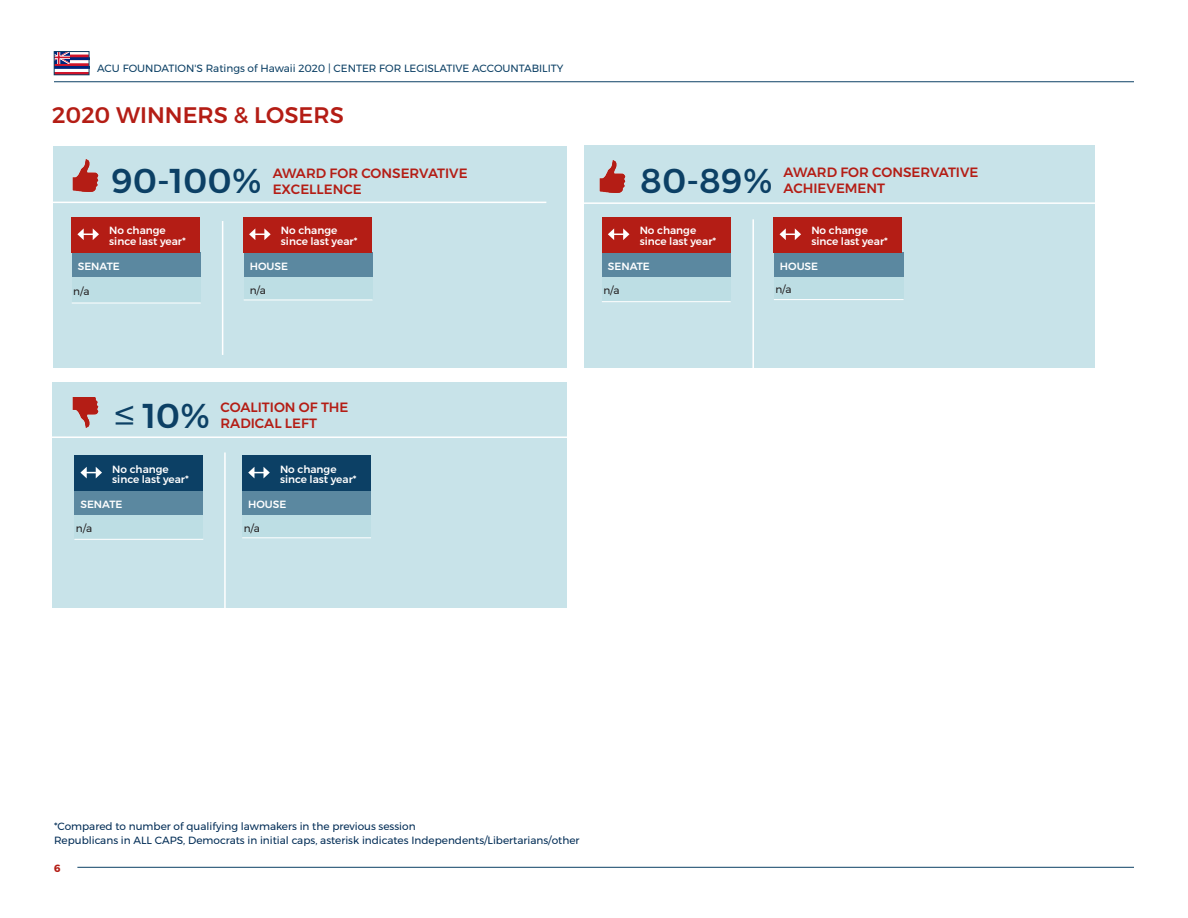
<style>
.page{position:relative;width:1188px;height:918px;background:#fff}
.page>*{position:absolute;margin:0;border:0;box-sizing:border-box;transform-origin:0 0}
.t1{font:500 34.5px "Montserrat";color:#0c4065}
.t2{font:34.5px "Helvetica Neue";color:#0c4065}
.bigredhead{font:500 22.5px "Montserrat";color:#b41d15}
.t3{font:500 13.5px/16.2px "Montserrat";color:#b41d15}
.tabletext{font:500 10.5px/10.5px "Montserrat";color:#fff}
._9_5PTBODYTEXT{font:10.5px "Montserrat";color:#002c55}
.t4{font:10.5px "Montserrat";color:#0c4065}
.tabletext-2{font:10.5px "Montserrat";color:#231f20}
.w-l_name_no_hyphen{font:10.5px "Montserrat";color:#231f20}
.t5{font:700 10.5px "Montserrat";color:#b41d15}
</style>
<div class="page">
<hr style="left:77px;top:867px;width:1057px;height:1px;background:#0c4065">
<hr style="left:54px;top:81px;width:1080px;height:1px;background:#0c4065">
<svg style="left:56px;top:55px;width:31px;height:18px"></svg>
<hr style="left:54px;top:57px;width:35px;height:3px;background:#00247d">
<hr style="left:54px;top:60px;width:35px;height:3px;background:#fff">
<hr style="left:54px;top:66px;width:35px;height:3px;background:#00247d">
<hr style="left:54px;top:69px;width:35px;height:3px;background:#fff">
<svg style="left:56px;top:53px;width:13px;height:10px"></svg>
<div style="left:54px;top:51px;width:35px;height:24px;border:1px solid #0c4065"></div>
<div style="left:54px;top:146px;width:513px;height:222px;background:#c8e3e9"></div>
<hr style="left:12px;top:202px;width:534px;height:1px;background:#fff">
<hr style="left:222px;top:221px;width:1px;height:134px;background:#fff">
<img style="left:72px;top:160px;width:27px;height:32px">
<div style="left:72px;top:252px;width:129px;height:25px;background:#5b88a0"></div>
<div style="left:72px;top:277px;width:129px;height:26px;background:#bddee4"></div>
<hr style="left:72px;top:303px;width:129px;height:1px;background:#fff">
<div style="left:244px;top:252px;width:129px;height:25px;background:#5b88a0"></div>
<div style="left:244px;top:277px;width:129px;height:23px;background:#bddee4"></div>
<hr style="left:244px;top:300px;width:129px;height:1px;background:#fff">
<div style="left:584px;top:146px;width:511px;height:222px;background:#c8e3e9"></div>
<hr style="left:576px;top:202px;width:612px;height:2px;background:#fff">
<img style="left:599px;top:160px;width:27px;height:32px">
<hr style="left:752px;top:219px;width:2px;height:163px;background:#fff">
<div style="left:602px;top:252px;width:129px;height:25px;background:#5b88a0"></div>
<div style="left:602px;top:277px;width:129px;height:25px;background:#bddee4"></div>
<hr style="left:602px;top:301px;width:129px;height:1px;background:#fff">
<div style="left:774px;top:252px;width:130px;height:25px;background:#5b88a0"></div>
<div style="left:774px;top:277px;width:130px;height:23px;background:#bddee4"></div>
<hr style="left:774px;top:299px;width:130px;height:1px;background:#fff">
<div style="left:71px;top:217px;width:129px;height:35px;background:#b41d15"></div>
<svg style="left:77px;top:228px;width:22px;height:12px"></svg>
<div style="left:53px;top:382px;width:514px;height:226px;background:#c8e3e9"></div>
<hr style="left:50px;top:436px;width:1049px;height:2px;background:#fff">
<img style="left:72px;top:398px;width:27px;height:29px">
<hr style="left:224px;top:452px;width:2px;height:312px;background:#fff">
<div style="left:74px;top:490px;width:129px;height:26px;background:#5b88a0"></div>
<div style="left:74px;top:516px;width:129px;height:23px;background:#bddee4"></div>
<hr style="left:74px;top:539px;width:129px;height:1px;background:#fff">
<div style="left:242px;top:490px;width:129px;height:26px;background:#5b88a0"></div>
<div style="left:242px;top:516px;width:129px;height:22px;background:#bddee4"></div>
<hr style="left:242px;top:537px;width:129px;height:1px;background:#fff">
<div style="left:243px;top:217px;width:129px;height:35px;background:#b41d15"></div>
<svg style="left:249px;top:228px;width:22px;height:12px"></svg>
<div style="left:602px;top:217px;width:129px;height:35px;background:#b41d15"></div>
<svg style="left:608px;top:228px;width:21px;height:12px"></svg>
<div style="left:774px;top:217px;width:128px;height:35px;background:#b41d15"></div>
<svg style="left:780px;top:228px;width:21px;height:12px"></svg>
<div style="left:74px;top:455px;width:129px;height:35px;background:#0c4065"></div>
<svg style="left:80px;top:467px;width:22px;height:11px"></svg>
<div style="left:242px;top:455px;width:129px;height:35px;background:#0c4065"></div>
<svg style="left:248px;top:467px;width:22px;height:11px"></svg>
<p class="t4" style="left:97px;top:61px;width:468px">ACU FOUNDATION'S Ratings of Hawaii 2020 | CENTER FOR LEGISLATIVE ACCOUNTABILITY</p>
<p class="bigredhead" style="left:52px;top:97px;width:293px">2020 WINNERS &amp; LOSERS</p>
<p class="t1" style="left:111px;top:154px;width:152px">90-100%</p>
<p class="t3" style="left:273px;top:165px;width:196px">AWARD FOR CONSERVATIVE<br>EXCELLENCE</p>
<p class="t1" style="left:640px;top:154px;width:134px">80-89%</p>
<p class="t3" style="left:784px;top:164px;width:196px">AWARD FOR CONSERVATIVE<br>ACHIEVEMENT</p>
<p class="tabletext" style="left:109px;top:225px;width:78px">No change since last year*</p>
<p class="tabletext" style="left:78px;top:261px;width:44px">SENATE</p>
<p class="tabletext-2" style="left:73px;top:284px;width:18px">n/a</p>
<p class="tabletext" style="left:281px;top:225px;width:78px">No change since last year*</p>
<p class="tabletext" style="left:640px;top:225px;width:78px">No change since last year*</p>
<p class="tabletext" style="left:811px;top:225px;width:78px">No change since last year*</p>
<p class="tabletext" style="left:250px;top:261px;width:40px">HOUSE</p>
<p class="w-l_name_no_hyphen" style="left:250px;top:282px;width:18px">n/a</p>
<p class="tabletext" style="left:608px;top:261px;width:44px">SENATE</p>
<p class="tabletext-2" style="left:603px;top:283px;width:18px">n/a</p>
<p class="tabletext" style="left:780px;top:261px;width:40px">HOUSE</p>
<p class="tabletext-2" style="left:775px;top:282px;width:18px">n/a</p>
<p class="t2" style="left:114px;top:386px;width:22px">≤</p>
<p class="t1" style="left:143px;top:389px;width:69px">10%</p>
<p class="t3" style="left:221px;top:399px;width:129px">COALITION OF THE</p>
<p class="t3" style="left:221px;top:415px;width:98px">RADICAL LEFT</p>
<p class="tabletext" style="left:112px;top:464px;width:78px">No change since last year*</p>
<p class="tabletext" style="left:280px;top:464px;width:78px">No change since last year*</p>
<p class="tabletext" style="left:80px;top:499px;width:44px">SENATE</p>
<p class="tabletext-2" style="left:76px;top:521px;width:18px">n/a</p>
<p class="tabletext" style="left:248px;top:499px;width:40px">HOUSE</p>
<p class="tabletext-2" style="left:244px;top:520px;width:18px">n/a</p>
<p class="_9_5PTBODYTEXT" style="left:54px;top:818px;width:363px">*Compared to number of qualifying lawmakers in the previous session</p>
<p class="_9_5PTBODYTEXT" style="left:54px;top:832px;width:527px">Republicans in ALL CAPS, Democrats in initial caps, asterisk indicates Independents/Libertarians/other</p>
<p class="t5" style="left:54px;top:860px;width:8px">6</p>
</div>
